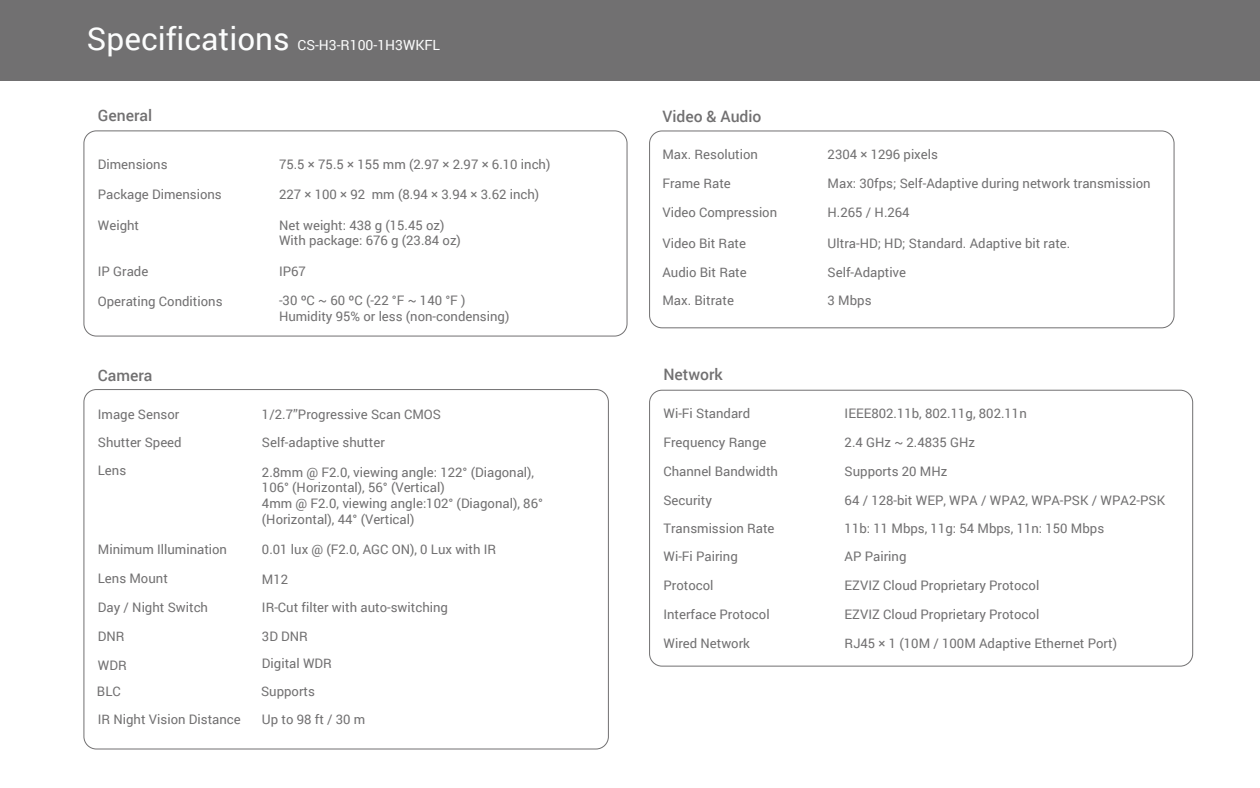
<style>
.page{position:relative;width:1260px;height:788px;background:#fff}
.page>*{position:absolute;margin:0;border:0;box-sizing:border-box;transform-origin:0 0}
.t1{font:31.5px "Roboto";color:#fcfdfd}
.t2{font:500 15.75px "Roboto";color:#717071}
.t3{font:14px "Roboto";color:#fcfdfd}
.t4{font:13.12px/15.8px "Roboto";color:#717071}
</style>
<div class="page">
<div style="left:0;top:0;width:1260px;height:80px;background:#717071"></div>
<div style="left:649px;top:390px;width:544px;height:276px;border:1px solid #717071;border-radius:12px"></div>
<div style="left:83px;top:130px;width:544px;height:206px;border:1px solid #717071;border-radius:12px"></div>
<div style="left:649px;top:130px;width:525px;height:198px;border:1px solid #717071;border-radius:12px"></div>
<h1 class="t1" style="left:87px;top:16px;width:204px">Specifications</h1>
<p class="t3" style="left:297px;top:35px;width:144px">CS-H3-R100-1H3WKFL</p>
<p class="t2" style="left:98px;top:104px;width:56px">General</p>
<p class="t4" style="left:98px;top:155px;width:71px">Dimensions</p>
<p class="t4" style="left:279px;top:155px;width:273px">75.5 × 75.5 × 155 mm (2.97 × 2.97 × 6.10 inch)</p>
<p class="t4" style="left:98px;top:186px;width:125px">Package Dimensions</p>
<p class="t4" style="left:279px;top:186px;width:262px">227 × 100 × 92 mm (8.94 × 3.94 × 3.62 inch)</p>
<p class="t4" style="left:98px;top:216px;width:43px">Weight</p>
<p class="t4" style="left:279px;top:216px;width:184px">Net weight: 438 g (15.45 oz)<br>With package: 676 g (23.84 oz)</p>
<p class="t4" style="left:98px;top:263px;width:52px">IP Grade</p>
<p class="t4" style="left:279px;top:263px;width:28px">IP67</p>
<p class="t4" style="left:98px;top:292px;width:126px">Operating Conditions</p>
<p class="t4" style="left:279px;top:292px;width:232px">-30 ºC ~ 60 ºC (-22 °F ~ 140 °F )<br>Humidity 95% or less (non-condensing)</p>
<p class="t2" style="left:98px;top:364px;width:56px">Camera</p>
<p class="t4" style="left:98px;top:405px;width:83px">Image Sensor</p>
<p class="t4" style="left:262px;top:405px;width:181px">1/2.7”Progressive Scan CMOS</p>
<p class="t4" style="left:98px;top:434px;width:85px">Shutter Speed</p>
<p class="t4" style="left:262px;top:434px;width:124px">Self-adaptive shutter</p>
<p class="t4" style="left:98px;top:462px;width:30px">Lens</p>
<p class="t4" style="left:262px;top:463px;width:283px">2.8mm @ F2.0, viewing angle: 122° (Diagonal), 106° (Horizontal), 56° (Vertical)<br>4mm @ F2.0, viewing angle:102° (Diagonal), 86° (Horizontal), 44° (Vertical)</p>
<p class="t4" style="left:98px;top:541px;width:131px">Minimum Illumination</p>
<p class="t4" style="left:262px;top:541px;width:236px">0.01 lux @ (F2.0, AGC ON), 0 Lux with IR</p>
<p class="t4" style="left:98px;top:569px;width:72px">Lens Mount</p>
<p class="t4" style="left:262px;top:570px;width:28px">M12</p>
<p class="t4" style="left:98px;top:599px;width:112px">Day / Night Switch</p>
<p class="t4" style="left:262px;top:599px;width:188px">IR-Cut filter with auto-switching</p>
<p class="t4" style="left:98px;top:622px;width:30px;line-height:28.3px">DNR<br>WDR</p>
<p class="t4" style="left:262px;top:628px;width:48px">3D DNR</p>
<p class="t4" style="left:262px;top:655px;width:72px">Digital WDR</p>
<p class="t4" style="left:97px;top:683px;width:25px">BLC</p>
<p class="t4" style="left:261px;top:683px;width:55px">Supports</p>
<p class="t4" style="left:98px;top:711px;width:144px">IR Night Vision Distance</p>
<p class="t4" style="left:262px;top:711px;width:105px">Up to 98 ft / 30 m</p>
<p class="t2" style="left:662px;top:105px;width:101px">Video &amp; Audio</p>
<p class="t4" style="left:662px;top:146px;width:97px">Max. Resolution</p>
<p class="t4" style="left:828px;top:146px;width:112px">2304 × 1296 pixels</p>
<p class="t4" style="left:662px;top:174px;width:70px">Frame Rate</p>
<p class="t4" style="left:828px;top:174px;width:325px">Max: 30fps; Self-Adaptive during network transmission</p>
<p class="t4" style="left:662px;top:204px;width:116px">Video Compression</p>
<p class="t4" style="left:828px;top:204px;width:84px">H.265 / H.264</p>
<p class="t4" style="left:662px;top:235px;width:85px">Video Bit Rate</p>
<p class="t4" style="left:828px;top:235px;width:244px">Ultra-HD; HD; Standard. Adaptive bit rate.</p>
<p class="t4" style="left:662px;top:264px;width:86px">Audio Bit Rate</p>
<p class="t4" style="left:828px;top:264px;width:80px">Self-Adaptive</p>
<p class="t4" style="left:662px;top:292px;width:73px">Max. Bitrate</p>
<p class="t4" style="left:828px;top:292px;width:45px">3 Mbps</p>
<p class="t2" style="left:663px;top:363px;width:61px">Network</p>
<p class="t4" style="left:663px;top:405px;width:88px">Wi-Fi Standard</p>
<p class="t4" style="left:845px;top:405px;width:184px">IEEE802.11b, 802.11g, 802.11n</p>
<p class="t4" style="left:663px;top:433px;width:105px">Frequency Range</p>
<p class="t4" style="left:845px;top:433px;width:132px">2.4 GHz ~ 2.4835 GHz</p>
<p class="t4" style="left:663px;top:462px;width:116px">Channel Bandwidth</p>
<p class="t4" style="left:845px;top:462px;width:104px">Supports 20 MHz</p>
<p class="t4" style="left:663px;top:491px;width:50px">Security</p>
<p class="t4" style="left:845px;top:491px;width:322px">64 / 128-bit WEP, WPA / WPA2, WPA-PSK / WPA2-PSK</p>
<p class="t4" style="left:663px;top:514px;width:113px;line-height:28.1px">Transmission Rate<br>Wi-Fi Pairing</p>
<p class="t4" style="left:845px;top:514px;width:261px;line-height:28.1px">11b: 11 Mbps, 11g: 54 Mbps, 11n: 150 Mbps<br>AP Pairing</p>
<p class="t4" style="left:663px;top:577px;width:52px">Protocol</p>
<p class="t4" style="left:845px;top:577px;width:196px">EZVIZ Cloud Proprietary Protocol</p>
<p class="t4" style="left:663px;top:605px;width:108px">Interface Protocol</p>
<p class="t4" style="left:845px;top:605px;width:196px">EZVIZ Cloud Proprietary Protocol</p>
<p class="t4" style="left:663px;top:634px;width:88px">Wired Network</p>
<p class="t4" style="left:845px;top:634px;width:274px">RJ45 × 1 (10M / 100M Adaptive Ethernet Port)</p>
</div>
